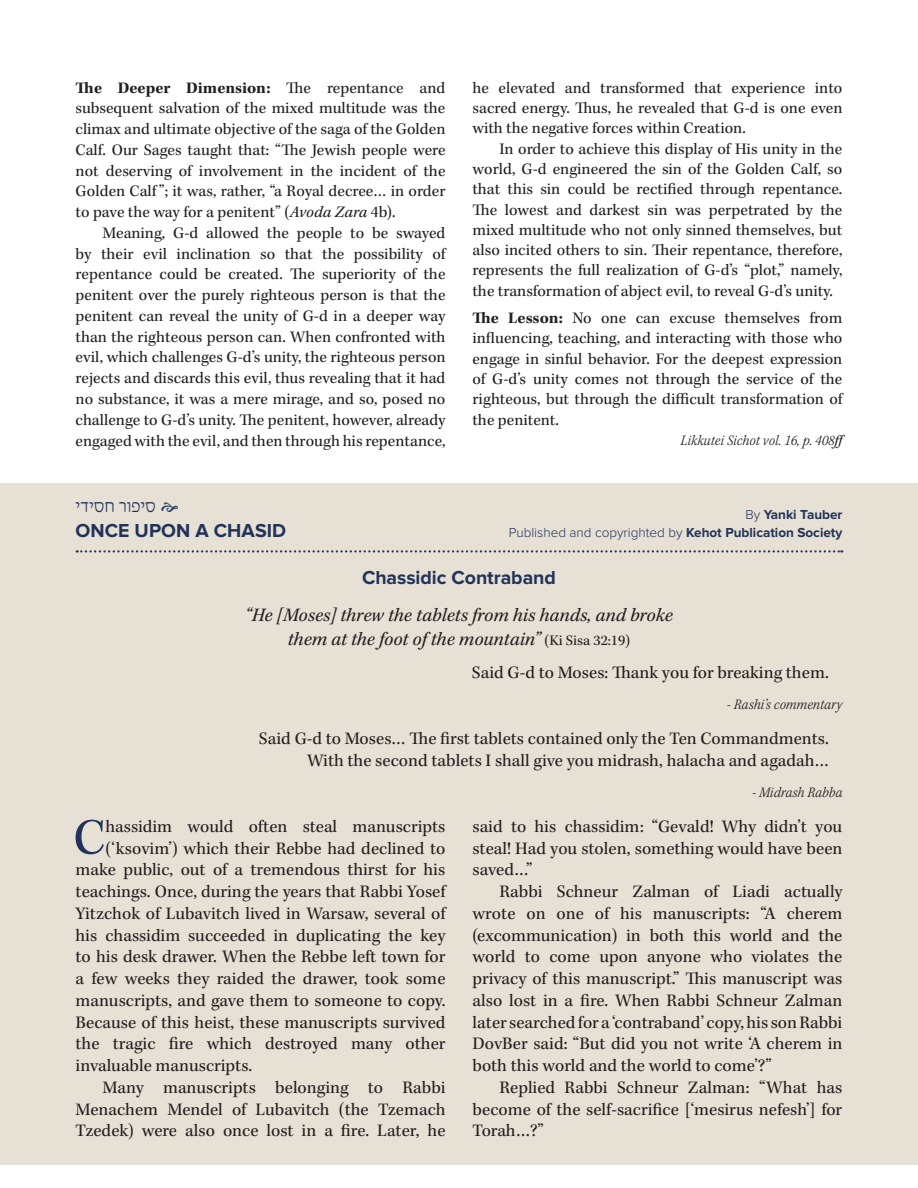
<style>
.page{position:relative;width:918px;height:1188px;background:#fff}
.page>*{position:absolute;margin:0;border:0;box-sizing:border-box;transform-origin:0 0}
.Chayus_Main_First{font:52.35px "Kepler Std";color:#213358}
.Chayus_Eng_Pasuk{font:italic 19.5px/24px "Kepler Std";color:#231f20;text-align:center}
.Chayus_Heading{font:700 19.5px "Proxima Nova";letter-spacing:-.005em;color:#213358}
.Chayus_Eng_Sec_Title{font:700 19.5px "Proxima Nova";letter-spacing:.005em;color:#213358}
.t1{font:19.5px "Fb Campus";color:#213358}
.Chayus_Main_Text{font:18px/21.8px "Kepler Std";color:#231f20;text-align:justify}
.Chayus_Main_First-2{font:18px "Kepler Std";color:#231f20}
.Chayus_Chovos_Main_F{font:18px/21.8px "Kepler Std";color:#231f20;text-align:right}
.Chayus_Main_Text-2{font:16.5px/20.7px "Kepler Std";color:#231f20;text-align:justify}
.Chayus_source{font:15px "Kepler Std Light Scn It";color:#231f20}
.Chayus_Credits{font:700 13.5px/18px "Proxima Nova";color:#213358;text-align:right}
.s1{font-weight:700}
.s2{font-style:italic}
.s3{font-family:"Kepler Std";font-style:italic}
.s4{font-weight:300}
.s5{font-style:normal;font-size:15px}
</style>
<div class="page">
<div style="left:0;top:483px;width:918px;height:682px;background:#e6e0d5"></div>
<svg style="left:77px;top:550px;width:765px;height:3px"></svg>
<p class="Chayus_Main_Text-2" style="left:76px;top:78px;width:371px"><span class="s1">The Deeper Dimension:</span> The repentance and subsequent salvation of the mixed multitude was the climax and ultimate objective of the saga of the Golden Calf. Our Sages taught that: “The Jewish people were not deserving of involvement in the incident of the Golden Calf ”; it was, rather, “a Royal decree… in order to pave the way for a penitent” (<span class="s2">Avoda Zara</span> 4b).</p>
<p class="Chayus_Main_Text-2" style="left:76px;top:223px;width:371px;text-indent:27px">Meaning, G-d allowed the people to be swayed by their evil inclination so that the possibility of repentance could be created. The superiority of the penitent over the purely righteous person is that the penitent can reveal the unity of G-d in a deeper way than the righteous person can. When confronted with evil, which challenges G-d’s unity, the righteous person rejects and discards this evil, thus revealing that it had no substance, it was a mere mirage, and so, posed no challenge to G-d’s unity. The penitent, however, already engaged with the evil, and then through his repentance,</p>
<p class="t1" style="left:76px;top:496px;width:82px">סיפורחסידי</p>
<p class="Chayus_Eng_Sec_Title" style="left:76px;top:521px;width:212px">ONCE UPON A CHASID</p>
<p class="Chayus_Main_Text-2" style="left:472px;top:78px;width:371px">he elevated and transformed that experience into sacred energy. Thus, he revealed that G-d is one even with the negative forces within Creation.</p>
<p class="Chayus_Main_Text-2" style="left:472px;top:139px;width:371px;text-indent:27px">In order to achieve this display of His unity in the world, G-d engineered the sin of the Golden Calf, so that this sin could be rectified through repentance.<br>The lowest and darkest sin was perpetrated by the mixed multitude who not only sinned themselves, but also incited others to sin. Their repentance, therefore, represents the full realization of G-d’s “plot,” namely, the transformation of abject evil, to reveal G-d’s unity.</p>
<p class="Chayus_Main_Text-2" style="left:472px;top:308px;width:371px"><span class="s1">The Lesson:</span> No one can excuse themselves from influencing, teaching, and interacting with those who engage in sinful behavior. For the deepest expression of G-d’s unity comes not through the service of the righteous, but through the difficult transformation of the penitent.</p>
<p class="Chayus_source" style="left:681px;top:432px;width:169px">Likkutei Sichot vol. 16, p. 408<span class="s3">ff</span></p>
<p class="Chayus_Credits" style="left:509px;top:506px;width:335px"><span class="s4">By</span> Yanki Tauber<br><span class="s4">Published and copyrighted by</span> Kehot Publication Society</p>
<p class="Chayus_Heading" style="left:362px;top:569px;width:195px">Chassidic Contraband</p>
<p class="Chayus_Eng_Pasuk" style="left:245px;top:604px;width:430px">“He [Moses] threw the tablets from his hands, and broke them at the foot of the mountain” <span class="s5">(Ki Sisa 32:19)</span></p>
<p class="Chayus_Chovos_Main_F" style="left:472px;top:662px;width:359px">Said G‑d to Moses: Thank you for breaking them.</p>
<p class="Chayus_source" style="left:727px;top:696px;width:117px">- Rashi’s commentary</p>
<p class="Chayus_Chovos_Main_F" style="left:259px;top:728px;width:571px">Said G‑d to Moses… The first tablets contained only the Ten Commandments.<br>With the second tablets I shall give you midrash, halacha and agadah…</p>
<p class="Chayus_source" style="left:752px;top:783px;width:92px">- Midrash Rabba</p>
<p class="Chayus_Main_First" style="left:73px;top:808px;width:34px">C</p>
<p class="Chayus_Main_First-2" style="left:106px;top:816px;width:341px">hassidim would often steal manuscripts</p>
<p class="Chayus_Main_First-2" style="left:106px;top:838px;width:341px">(‘ksovim’) which their Rebbe had declined to</p>
<p class="Chayus_Main_First-2" style="left:76px;top:859px;width:371px">make public, out of a tremendous thirst for his</p>
<p class="Chayus_Main_First-2" style="left:76px;top:881px;width:371px">teachings. Once, during the years that Rabbi Yosef</p>
<p class="Chayus_Main_First-2" style="left:76px;top:903px;width:371px">Yitzchok of Lubavitch lived in Warsaw, several of</p>
<p class="Chayus_Main_First-2" style="left:76px;top:925px;width:371px">his chassidim succeeded in duplicating the key</p>
<p class="Chayus_Main_First-2" style="left:76px;top:946px;width:371px">to his desk drawer. When the Rebbe left town for</p>
<p class="Chayus_Main_First-2" style="left:76px;top:968px;width:371px">a few weeks they raided the drawer, took some</p>
<p class="Chayus_Main_First-2" style="left:76px;top:990px;width:371px">manuscripts, and gave them to someone to copy.</p>
<p class="Chayus_Main_First-2" style="left:76px;top:1012px;width:371px">Because of this heist, these manuscripts survived</p>
<p class="Chayus_Main_First-2" style="left:76px;top:1033px;width:371px">the tragic fire which destroyed many other</p>
<p class="Chayus_Main_First-2" style="left:76px;top:1055px;width:178px">invaluable manuscripts.</p>
<p class="Chayus_Main_Text" style="left:76px;top:1077px;width:371px;text-indent:27px">Many manuscripts belonging to Rabbi Menachem Mendel of Lubavitch (the Tzemach Tzedek) were also once lost in a fire. Later, he</p>
<p class="Chayus_Main_Text" style="left:472px;top:816px;width:371px">said to his chassidim: “Gevald! Why didn’t you steal! Had you stolen, something would have been saved…”</p>
<p class="Chayus_Main_Text" style="left:472px;top:881px;width:371px;text-indent:27px">Rabbi Schneur Zalman of Liadi actually wrote on one of his manuscripts: “A cherem (excommunication) in both this world and the world to come upon anyone who violates the privacy of this manuscript.” This manuscript was also lost in a fire. When Rabbi Schneur Zalman later searched for a ‘contraband’ copy, his son Rabbi DovBer said: “But did you not write ‘A cherem in both this world and the world to come’?”</p>
<p class="Chayus_Main_Text" style="left:472px;top:1077px;width:371px;text-indent:27px">Replied Rabbi Schneur Zalman: “What has become of the self-sacrifice [‘mesirus nefesh’] for Torah…?”</p>
</div>
